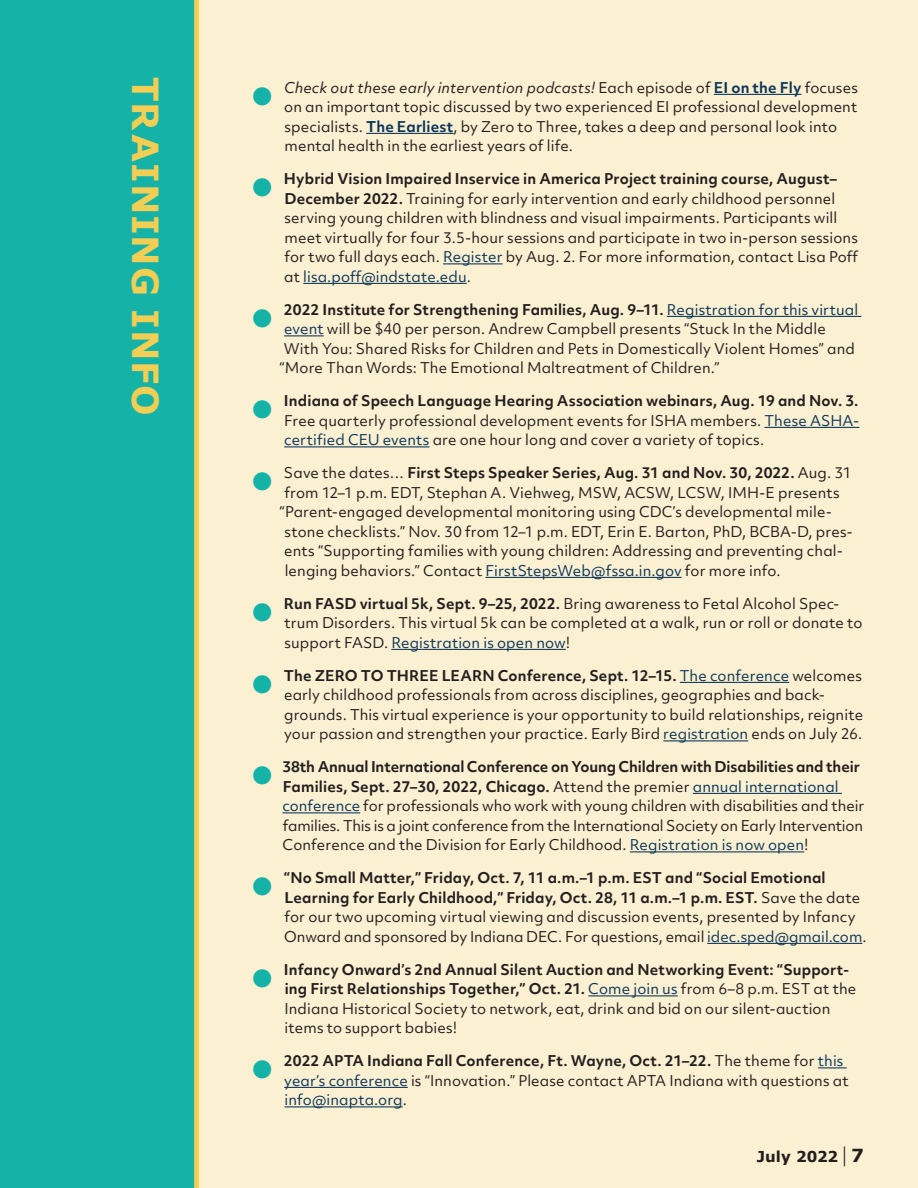
<style>
.page{position:relative;width:918px;height:1188px;background:#fff}
.page>*{position:absolute;margin:0;border:0;box-sizing:border-box;transform-origin:0 0}
.t1{font:700 36px "Verdana";letter-spacing:.025em;color:#f3ce54}
.t2{font:700 15px "Verdana";color:#231f20}
.Training_Info{font:14.25px/19.5px "Objektiv Mk 2";letter-spacing:.005em;color:#231f20}
.Training_Info-2{font:700 14.25px "Objektiv Mk 2";letter-spacing:.01em;color:#231f20}
.s1{font-family:"Trebuchet MS";font-weight:700;font-size:41.55px;color:#15b2a8}
.s2{font-style:italic}
.s3{font-weight:700;color:#0e365a}
.s4{font-weight:700}
.s5{color:#0e365a}
.s6{font-family:"Trebuchet MS";font-size:41.55px;color:#15b2a8}
.s7{font-weight:400;color:#0e365a}
.s8{font-weight:400}
.s9{font-family:"Objektiv Mk 2";font-weight:300;font-size:18px}
.s10{font-size:18px}
</style>
<div class="page">
<div style="left:0;top:0;width:200px;height:1188px;background:#15b2a8"></div>
<div style="left:200px;top:0;width:718px;height:1188px;background:#fbf1d2"></div>
<hr style="left:714px;top:94px;width:88px;height:1px;background:#0e365a">
<hr style="left:366px;top:133px;width:88px;height:1px;background:#0e365a">
<hr style="left:443px;top:263px;width:60px;height:1px;background:#0e365a">
<hr style="left:303px;top:283px;width:164px;height:1px;background:#0e365a">
<hr style="left:667px;top:316px;width:194px;height:1px;background:#0e365a">
<hr style="left:284px;top:335px;width:40px;height:1px;background:#0e365a">
<hr style="left:764px;top:427px;width:95px;height:1px;background:#0e365a">
<hr style="left:284px;top:446px;width:146px;height:1px;background:#0e365a">
<hr style="left:485px;top:577px;width:197px;height:1px;background:#0e365a">
<hr style="left:391px;top:649px;width:175px;height:1px;background:#0e365a">
<hr style="left:680px;top:682px;width:109px;height:1px;background:#0e365a">
<hr style="left:663px;top:740px;width:85px;height:1px;background:#0e365a">
<hr style="left:693px;top:793px;width:149px;height:1px;background:#0e365a">
<hr style="left:283px;top:812px;width:77px;height:1px;background:#0e365a">
<hr style="left:630px;top:851px;width:174px;height:1px;background:#0e365a">
<hr style="left:707px;top:943px;width:155px;height:1px;background:#0e365a">
<hr style="left:588px;top:995px;width:90px;height:1px;background:#0e365a">
<svg style="left:818px;top:1067px;width:29px;height:1px"></svg>
<hr style="left:284px;top:1087px;width:124px;height:1px;background:#0e365a">
<hr style="left:285px;top:1106px;width:118px;height:1px;background:#0e365a">
<p class="t1" style="left:171px;top:77px;width:340px;rotate:90deg">TRAINING INFO</p>
<p class="Training_Info" style="left:284px;top:77px;width:575px;text-indent:-34px"><span class="s1">●</span> <span class="s2">Check out these early intervention podcasts!</span> Each episode of <span class="s3">EI on the Fly</span> focuses on an important topic discussed by two experienced EI professional development specialists. <span class="s3">The Earliest</span>, by Zero to Three, takes a deep and personal look into mental health in the earliest years of life.</p>
<p class="Training_Info" style="left:284px;top:169px;width:576px;text-indent:-34px"><span class="s1">●</span> <span class="s4">Hybrid Vision Impaired Inservice in America Project training course, August– December 2022.</span> Training for early intervention and early childhood personnel serving young children with blindness and visual impairments. Participants will meet virtually for four 3.5-hour sessions and participate in two in-person sessions for two full days each. <span class="s5">Register</span> by Aug. 2. For more information, contact Lisa Poff at <span class="s5">lisa.poff@indstate.edu</span>.</p>
<p class="Training_Info-2" style="left:250px;top:299px;width:610px"><span class="s6">●</span> 2022 Institute for Strengthening Families, Aug. 9–11. <span class="s7">Registration for this virtual</span></p>
<p class="Training_Info" style="left:284px;top:319px;width:543px"><span class="s5">event</span> will be $40 per person. Andrew Campbell presents “Stuck In the Middle</p>
<p class="Training_Info" style="left:284px;top:338px;width:573px">With You: Shared Risks for Children and Pets in Domestically Violent Homes” and</p>
<p class="Training_Info" style="left:280px;top:358px;width:442px">“More Than Words: The Emotional Maltreatment of Children.”</p>
<p class="Training_Info" style="left:284px;top:391px;width:577px;text-align:justify;text-indent:-34px"><span class="s1">●</span> <span class="s4">Indiana of Speech Language Hearing Association webinars, Aug. 19 and Nov. 3.<br></span>Free quarterly professional development events for ISHA members. <span class="s5">These ASHA&shy;certified CEU events</span> are one hour long and cover a variety of topics.</p>
<p class="Training_Info-2" style="left:250px;top:463px;width:603px"><span class="s6">●</span> <span class="s8">Save the dates…</span> First Steps Speaker Series, Aug. 31 and Nov. 30, 2022. <span class="s8">Aug. 31</span></p>
<p class="Training_Info" style="left:284px;top:482px;width:557px">from 12–1 p.m. EDT, Stephan A. Viehweg, MSW, ACSW, LCSW, IMH-E presents</p>
<p class="Training_Info" style="left:280px;top:502px;width:554px">“Parent-engaged developmental monitoring using CDC’s developmental mile-</p>
<p class="Training_Info" style="left:285px;top:521px;width:570px">stone checklists.” Nov. 30 from 12–1 p.m. EDT, Erin E. Barton, PhD, BCBA-D, pres-</p>
<p class="Training_Info" style="left:284px;top:541px;width:560px">ents “Supporting families with young children: Addressing and preventing chal-</p>
<p class="Training_Info" style="left:285px;top:560px;width:497px">lenging behaviors.” Contact <span class="s5">FirstStepsWeb@fssa.in.gov</span> for more info.</p>
<p class="Training_Info" style="left:284px;top:593px;width:580px;text-indent:-35px"><span class="s1">●</span> <span class="s4">Run FASD virtual 5k, Sept. 9–25, 2022.</span> Bring awareness to Fetal Alcohol Spec&shy;trum Disorders. This virtual 5k can be completed at a walk, run or roll or donate to support FASD. <span class="s5">Registration is open now</span>!</p>
<p class="Training_Info" style="left:284px;top:665px;width:580px;text-indent:-34px"><span class="s1">●</span> <span class="s4">The ZERO TO THREE LEARN Conference, Sept. 12–15.</span> <span class="s5">The conference</span> welcomes early childhood professionals from across disciplines, geographies and back&shy;grounds. This virtual experience is your opportunity to build relationships, reignite your passion and strengthen your practice. Early Bird <span class="s5">registration</span> ends on July 26.</p>
<p class="Training_Info" style="left:283px;top:757px;width:583px;text-indent:-33px"><span class="s1">●</span> <span class="s4">38th Annual International Conference on Young Children with Disabilities and their Families, Sept. 27–30, 2022, Chicago.</span> Attend the premier <span class="s5">annual international conference</span> for professionals who work with young children with disabilities and their families. This is a joint conference from the International Society on Early Intervention Conference and the Division for Early Childhood. <span class="s5">Registration is now open</span>!</p>
<p class="Training_Info" style="left:284px;top:868px;width:584px;text-indent:-34px"><span class="s1">●</span> <span class="s4">“No Small Matter,” Friday, Oct. 7, 11 a.m.–1 p.m. EST and “Social Emotional Learning for Early Childhood,” Friday, Oct. 28, 11 a.m.–1 p.m. EST.</span> Save the date for our two upcoming virtual viewing and discussion events, presented by Infancy Onward and sponsored by Indiana DEC. For questions, email <span class="s5">idec.sped@gmail.com</span>.</p>
<p class="Training_Info" style="left:284px;top:959px;width:573px;text-indent:-35px"><span class="s1">●</span> <span class="s4">Infancy Onward’s 2nd Annual Silent Auction and Networking Event: “Support&shy;ing First Relationships Together,” Oct. 21.</span> <span class="s5">Come join us</span> from 6–8 p.m. EST at the Indiana Historical Society to network, eat, drink and bid on our silent-auction items to support babies!</p>
<p class="Training_Info" style="left:284px;top:1051px;width:566px;text-indent:-34px"><span class="s1">●</span> <span class="s4">2022 APTA Indiana Fall Conference, Ft. Wayne, Oct. 21–22.</span> The theme for <span class="s5">this year’s conference</span> is “Innovation.” Please contact APTA Indiana with questions at <span class="s5">info@inapta.org</span>.</p>
<p class="t2" style="left:757px;top:1146px;width:109px">July 2022 <span class="s9">|</span> <span class="s10">7</span></p>
</div>
